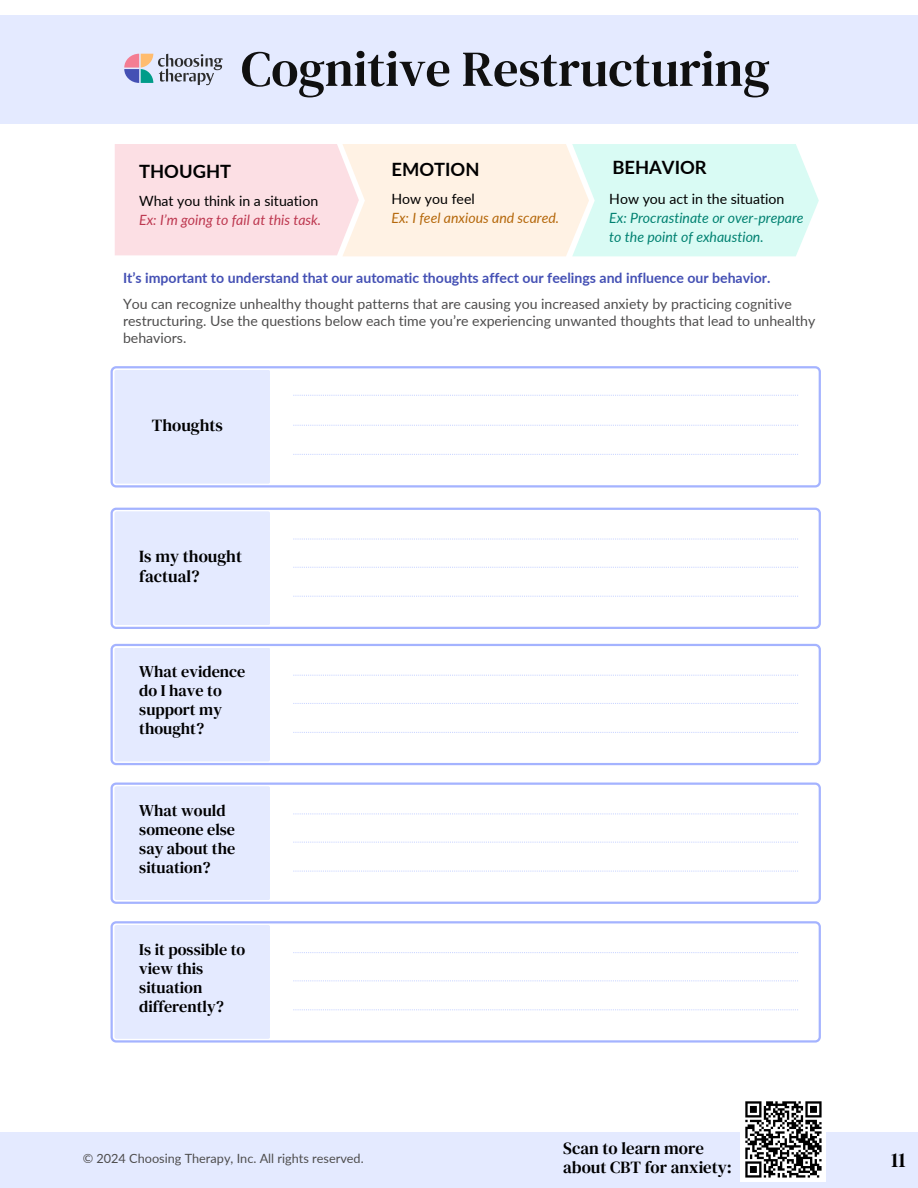
<style>
.page{position:relative;width:918px;height:1188px;background:#fff}
.page>*{position:absolute;margin:0;border:0;box-sizing:border-box;transform-origin:0 0}
.t1{font:50.1px "DM Serif Text";color:#101010}
.t2{font:21px "DM Serif Text";color:#000}
.t3{font:700 18.3px "Lato";color:#000}
.t4{font:16.95px/20.1px "DM Serif Text";color:#000}
.t5{font:16.2px/19px "DM Serif Text";color:#000}
.t6{font:14.1px/16.8px "Lato";color:#4e4d4d}
.t7{font:700 14.1px "Lato";color:#4450b4}
.t8{font:italic 14.1px/19px "Lato";color:#008171}
.t9{font:italic 14.1px/19px "Lato";color:#bd374f}
.t10{font:italic 14.1px/19px "Lato";color:#b5680b}
.t11{font:12.75px "Lato";color:#4e4d4d}
.s1{font-style:normal;color:#000}
</style>
<div class="page">
<div style="left:0;top:15px;width:918px;height:109px;background:#e4eaff"></div>
<svg style="left:111px;top:366px;width:710px;height:122px"></svg>
<div style="left:114px;top:370px;width:156px;height:114px;background:#e4eaff;border-radius:2px"></div>
<svg style="left:293px;top:395px;width:505px;height:1px"></svg>
<svg style="left:293px;top:425px;width:505px;height:1px"></svg>
<svg style="left:293px;top:454px;width:505px;height:1px"></svg>
<svg style="left:111px;top:508px;width:710px;height:121px"></svg>
<div style="left:114px;top:511px;width:156px;height:114px;background:#e4eaff;border-radius:2px"></div>
<svg style="left:293px;top:538px;width:505px;height:2px"></svg>
<svg style="left:293px;top:567px;width:505px;height:1px"></svg>
<svg style="left:293px;top:596px;width:505px;height:1px"></svg>
<svg style="left:111px;top:644px;width:710px;height:121px"></svg>
<div style="left:114px;top:648px;width:156px;height:113px;background:#e4eaff;border-radius:2px"></div>
<svg style="left:293px;top:675px;width:505px;height:1px"></svg>
<svg style="left:293px;top:703px;width:505px;height:1px"></svg>
<svg style="left:293px;top:732px;width:505px;height:1px"></svg>
<svg style="left:111px;top:783px;width:710px;height:121px"></svg>
<div style="left:114px;top:786px;width:156px;height:114px;background:#e4eaff;border-radius:2px"></div>
<svg style="left:293px;top:813px;width:505px;height:1px"></svg>
<svg style="left:293px;top:842px;width:505px;height:1px"></svg>
<svg style="left:293px;top:871px;width:505px;height:1px"></svg>
<svg style="left:111px;top:921px;width:710px;height:122px"></svg>
<div style="left:114px;top:925px;width:156px;height:114px;background:#e4eaff;border-radius:2px"></div>
<svg style="left:293px;top:952px;width:505px;height:1px"></svg>
<svg style="left:293px;top:980px;width:505px;height:1px"></svg>
<svg style="left:293px;top:1009px;width:505px;height:1px"></svg>
<svg style="left:115px;top:144px;width:704px;height:112px;background:#f1efea"></svg>
<div style="left:0;top:1132px;width:918px;height:56px;background:#e4eaff"></div>
<div style="left:741px;top:1097px;width:85px;height:85px;background:#fff"></div>
<svg style="left:745px;top:1101px;width:77px;height:77px"></svg>
<svg style="left:124px;top:54px;width:98px;height:31px"></svg>
<p class="t1" style="left:241px;top:34px;width:530px">Cognitive Restructuring</p>
<p class="t3" style="left:139px;top:160px;width:94px">THOUGHT</p>
<h2 class="t3" style="left:391px;top:158px;width:90px">EMOTION</h2>
<h5 class="t3" style="left:612px;top:156px;width:96px">BEHAVIOR</h5>
<h4 class="t9" style="left:139px;top:191px;width:184px"><span class="s1">What you think in a situation<br></span>Ex: I’m going to fail at this task.</h4>
<h5 class="t10" style="left:391px;top:189px;width:169px"><span class="s1">How you feel<br></span>Ex: I feel anxious and scared.</h5>
<h3 class="t8" style="left:609px;top:189px;width:196px"><span class="s1">How you act in the situation<br></span>Ex: Procrastinate or over-prepare to the point of exhaustion.</h3>
<h5 class="t7" style="left:123px;top:269px;width:649px">It’s important to understand that our automatic thoughts affect our feelings and influence our behavior.</h5>
<h2 class="t6" style="left:123px;top:295px;width:694px">You can recognize unhealthy thought patterns that are causing you increased anxiety by practicing cognitive restructuring. Use the questions below each time you’re experiencing unwanted thoughts that lead to unhealthy behaviors.</h2>
<p class="t4" style="left:152px;top:415px;width:73px">Thoughts</p>
<h1 class="t4" style="left:139px;top:546px;width:104px">Is my thought factual?</h1>
<p class="t5" style="left:139px;top:662px;width:107px">What evidence do I have to support my thought?</p>
<h2 class="t5" style="left:139px;top:801px;width:97px">What would someone else say about the situation?</h2>
<h5 class="t5" style="left:139px;top:939px;width:108px">Is it possible to view this situation differently?</h5>
<h3 class="t11" style="left:83px;top:1151px;width:283px">© 2024 Choosing Therapy, Inc. All rights reserved.</h3>
<h3 class="t4" style="left:563px;top:1139px;width:170px;line-height:19.2px">Scan to learn more about CBT for anxiety:</h3>
<h3 class="t2" style="left:891px;top:1145px;width:16px">11</h3>
</div>
